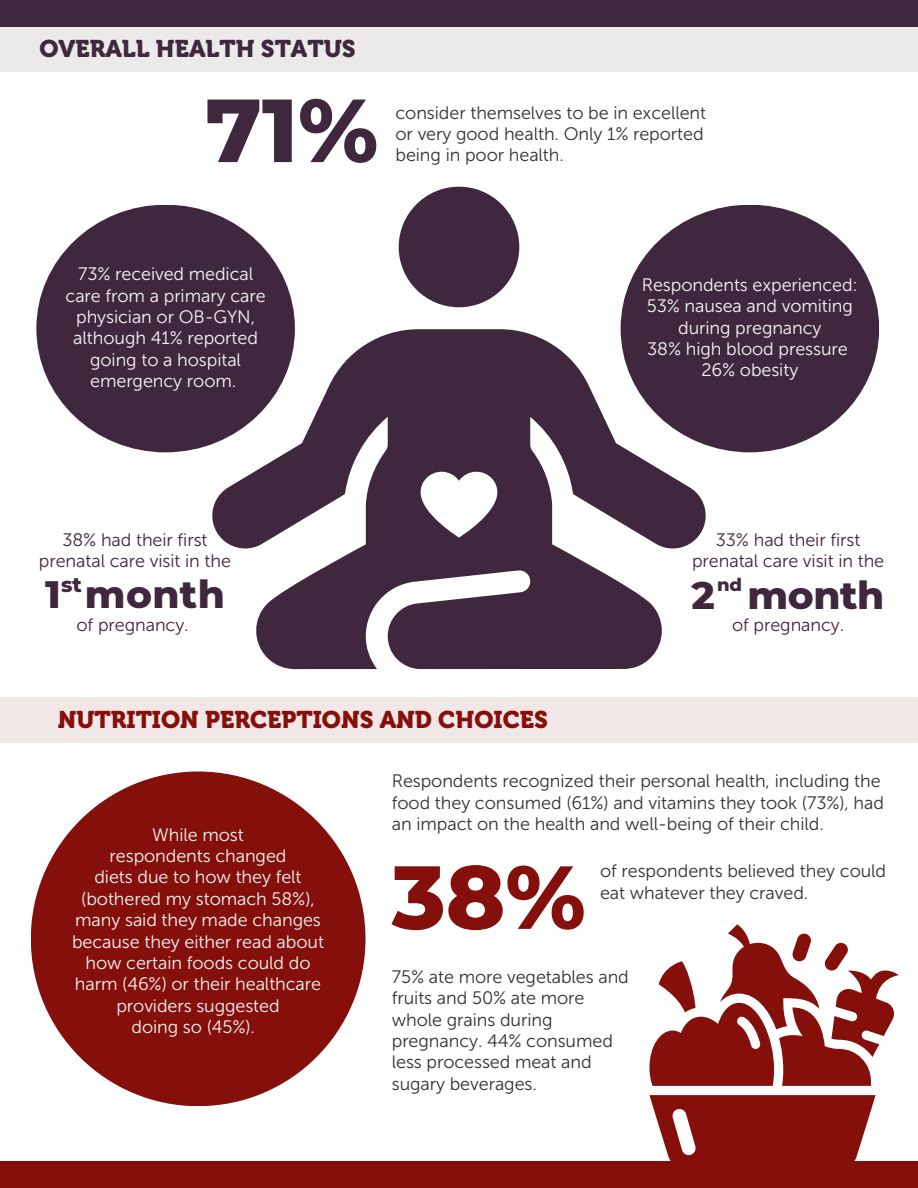
<style>
.page{position:relative;width:918px;height:1188px;background:#fff}
.page>*{position:absolute;margin:0;border:0;box-sizing:border-box;transform-origin:0 0}
.t1{font:800 89.4px "Montserrat";color:#3f283d}
.t2{font:800 89.4px "Montserrat";color:#840f0b}
.t3{font:800 39px "Montserrat";color:#3f283d}
.t4{font:24px "Museo 900";color:#840f0b}
.t5{font:24px "Museo 900";color:#3f283d}
.t6{font:800 21px "Montserrat";color:#3f283d}
.t7{font:18px/21.3px "Museo Sans 300";letter-spacing:-.005em;color:#333}
.t8{font:18px/21.3px "Museo Sans 300";letter-spacing:-.005em;color:#f7f6f4;text-align:center}
.t9{font:18px/21.3px "Museo Sans 300";letter-spacing:-.005em;color:#3f283d;text-align:center}
.t10{font:800 18px "Montserrat";color:#3f283d}
</style>
<div class="page">
<div style="left:0;top:697px;width:918px;height:46px;background:#f2e7e7"></div>
<div style="left:31px;top:772px;width:335px;height:334px;background:#840f0b;border-radius:50%"></div>
<svg style="left:212px;top:187px;width:494px;height:482px;fill:#3f283d"></svg>
<div style="left:621px;top:205px;width:258px;height:247px;background:#3f283d;border-radius:50%"></div>
<div style="left:0;top:1162px;width:918px;height:26px;background:#840f0b"></div>
<div style="left:0;top:0;width:918px;height:26px;background:#3f283d"></div>
<div style="left:36px;top:205px;width:259px;height:247px;background:#3f283d;border-radius:50%"></div>
<svg style="left:649px;top:1095px;width:227px;height:67px;background:#942f2b"></svg>
<svg style="left:649px;top:924px;width:249px;height:162px"></svg>
<div style="left:0;top:26px;width:918px;height:46px;background:#ece9eb"></div>
<h1 class="t5" style="left:39px;top:35px;width:318px">OVERALL HEALTH STATUS</h1>
<h2 class="t1" style="left:205px;top:76px;width:174px">71%</h2>
<h4 class="t7" style="left:396px;top:102px;width:312px">consider themselves to be in excellent or very good health. Only 1% reported</h4>
<h4 class="t7" style="left:396px;top:145px;width:170px">being in poor health.</h4>
<p class="t8" style="left:78px;top:263px;width:177px">73% received medical</p>
<p class="t8" style="left:66px;top:285px;width:202px">care from a primary care physician or OB-GYN, although 41% reported going to a hospital emergency room.</p>
<p class="t8" style="left:642px;top:274px;width:217px">Respondents experienced:</p>
<p class="t8" style="left:647px;top:295px;width:208px">53% nausea and vomiting during pregnancy</p>
<p class="t8" style="left:647px;top:338px;width:202px">38% high blood pressure</p>
<p class="t8" style="left:701px;top:360px;width:98px">26% obesity</p>
<p class="t9" style="left:39px;top:529px;width:194px">38% had their first prenatal care visit in the</p>
<h1 class="t9" style="left:692px;top:529px;width:194px">33% had their first prenatal care visit in the</h1>
<p class="t10" style="left:717px;top:574px;width:27px">nd</p>
<p class="t6" style="left:61px;top:572px;width:22px">st</p>
<p class="t3" style="left:692px;top:572px;width:194px">2 month</p>
<p class="t3" style="left:45px;top:570px;width:181px">1 month</p>
<p class="t9" style="left:77px;top:614px;width:114px">of pregnancy.</p>
<h3 class="t4" style="left:58px;top:706px;width:492px">NUTRITION PERCEPTIONS AND CHOICES</h3>
<p class="t9" style="left:732px;top:614px;width:114px">of pregnancy.</p>
<p class="t8" style="left:152px;top:824px;width:93px">While most</p>
<p class="t8" style="left:110px;top:845px;width:178px">respondents changed</p>
<p class="t8" style="left:81px;top:867px;width:235px">diets due to how they felt (bothered my stomach 58%),</p>
<p class="t8" style="left:72px;top:909px;width:254px">many said they made changes because they either read about how certain foods could do</p>
<p class="t8" style="left:75px;top:974px;width:248px">harm (46%) or their healthcare providers suggested</p>
<p class="t8" style="left:132px;top:1016px;width:125px">doing so (45%).</p>
<h2 class="t7" style="left:392px;top:770px;width:494px">Respondents recognized their personal health, including the food they consumed (61%) and vitamins they took (73%), had an impact on the health and well-being of their child.</h2>
<p class="t2" style="left:392px;top:842px;width:195px">38%</p>
<h3 class="t7" style="left:600px;top:860px;width:288px">of respondents believed they could</h3>
<p class="t7" style="left:600px;top:882px;width:210px">eat whatever they craved.</p>
<h5 class="t7" style="left:392px;top:966px;width:239px">75% ate more vegetables and fruits and 50% ate more whole grains during pregnancy. 44% consumed less processed meat and sugary beverages.</h5>
</div>
